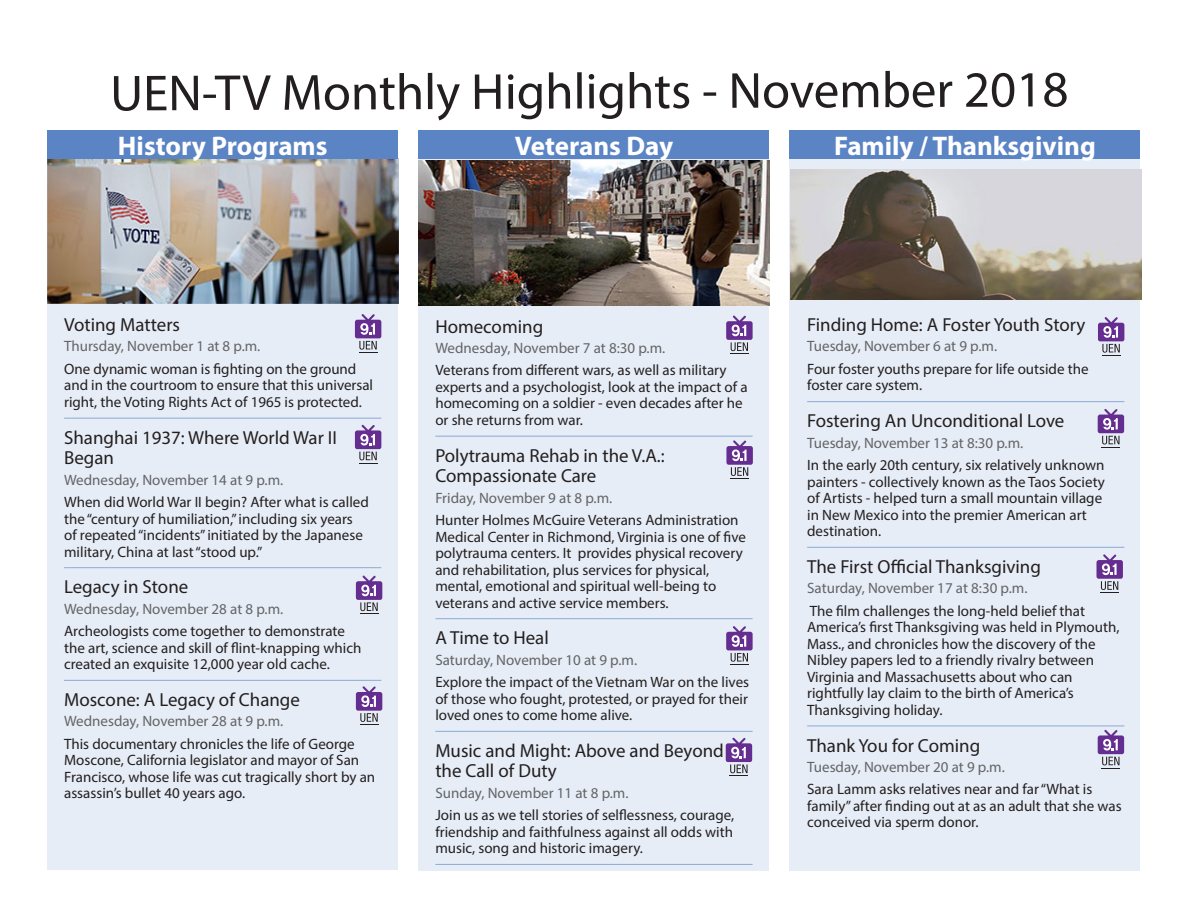
<style>
.page{position:relative;width:1188px;height:918px;background:#fff}
.page>*{position:absolute;margin:0;border:0;box-sizing:border-box;transform-origin:0 0}
.Headline{font:51px "Myriad Pro";letter-spacing:-.005em;color:#231f20}
.Column_Headers{font:700 27px "Myriad Pro";color:#fff}
.Program_Title{font:18.9px/20.4px "Myriad Pro";color:#231f20}
.Body_copy{font:15px/16.5px "Myriad Pro";color:#231f20}
.Date_and_Time{font:15px "Myriad Pro";color:#636466}
.Body_copy___no_rule{font:15px/16.5px "Myriad Pro";color:#231f20}
</style>
<div class="page">
<div style="left:789px;top:156px;width:351px;height:715px;background:#e7edf6"></div>
<div style="left:47px;top:156px;width:351px;height:714px;background:#e7edf6"></div>
<div style="left:418px;top:156px;width:352px;height:715px;background:#e7edf6"></div>
<img style="left:790px;top:170px;width:351px;height:129px">
<img style="left:418px;top:160px;width:352px;height:145px">
<div style="left:47px;top:159px;width:351px;height:145px;background:#5b84c5;opacity:.75"></div>
<hr style="left:64px;top:418px;width:317px;height:1px;background:#8ca9d6">
<hr style="left:64px;top:567px;width:317px;height:1px;background:#8ca9d6">
<hr style="left:64px;top:680px;width:317px;height:1px;background:#8ca9d6">
<hr style="left:807px;top:401px;width:317px;height:1px;background:#8ca9d6">
<hr style="left:807px;top:547px;width:317px;height:1px;background:#8ca9d6">
<hr style="left:807px;top:726px;width:317px;height:1px;background:#8ca9d6">
<svg style="left:355px;top:314px;width:26px;height:39px"></svg>
<svg style="left:1098px;top:317px;width:26px;height:39px"></svg>
<svg style="left:356px;top:575px;width:26px;height:39px"></svg>
<hr style="left:435px;top:436px;width:318px;height:1px;background:#8ca9d6">
<hr style="left:435px;top:618px;width:318px;height:1px;background:#8ca9d6">
<hr style="left:435px;top:731px;width:318px;height:1px;background:#8ca9d6">
<hr style="left:435px;top:864px;width:318px;height:1px;background:#8ca9d6">
<svg style="left:726px;top:315px;width:27px;height:39px"></svg>
<svg style="left:726px;top:440px;width:27px;height:39px"></svg>
<svg style="left:1098px;top:409px;width:26px;height:39px"></svg>
<svg style="left:355px;top:425px;width:26px;height:39px"></svg>
<svg style="left:1098px;top:730px;width:26px;height:39px"></svg>
<svg style="left:1096px;top:554px;width:27px;height:39px"></svg>
<svg style="left:726px;top:626px;width:27px;height:39px"></svg>
<svg style="left:726px;top:738px;width:26px;height:38px"></svg>
<svg style="left:356px;top:686px;width:26px;height:39px"></svg>
<div style="left:47px;top:130px;width:351px;height:29px;background:#5b84c5"></div>
<div style="left:418px;top:130px;width:352px;height:29px;background:#5b84c5"></div>
<div style="left:789px;top:130px;width:351px;height:29px;background:#5b84c5"></div>
<p class="Headline" style="left:110px;top:60px;width:960px">UEN-TV Monthly Highlights - November 2018</p>
<p class="Column_Headers" style="left:118px;top:128px;width:211px">History Programs</p>
<p class="Column_Headers" style="left:515px;top:128px;width:160px">Veterans Day</p>
<p class="Column_Headers" style="left:834px;top:128px;width:263px">Family / Thanksgiving</p>
<p class="Program_Title" style="left:64px;top:314px;width:117px">Voting Matters</p>
<p class="Date_and_Time" style="left:64px;top:337px;width:198px">Thursday, November 1 at 8 p.m.</p>
<p class="Body_copy" style="left:64px;top:360px;width:311px">One dynamic woman is fighting on the ground and in the courtroom to ensure that this universal right, the Voting Rights Act of 1965 is protected.</p>
<p class="Program_Title" style="left:64px;top:427px;width:274px">Shanghai 1937: Where World War II<br>Began</p>
<p class="Date_and_Time" style="left:64px;top:470px;width:221px">Wednesday, November 14 at 9 p.m.</p>
<p class="Body_copy" style="left:64px;top:494px;width:306px">When did World War II begin? After what is called the “century of humiliation,” including six years of repeated “incidents” initiated by the Japanese military, China at last “stood up.”</p>
<p class="Program_Title" style="left:64px;top:577px;width:126px">Legacy in Stone</p>
<p class="Date_and_Time" style="left:64px;top:599px;width:221px">Wednesday, November 28 at 8 p.m.</p>
<p class="Body_copy" style="left:64px;top:623px;width:299px">Archeologists come together to demonstrate the art, science and skill of flint-knapping which created an exquisite 12,000 year old cache.</p>
<p class="Program_Title" style="left:64px;top:689px;width:237px">Moscone: A Legacy of Change</p>
<p class="Date_and_Time" style="left:64px;top:712px;width:221px">Wednesday, November 28 at 9 p.m.</p>
<p class="Body_copy___no_rule" style="left:64px;top:735px;width:313px">This documentary chronicles the life of George Moscone, California legislator and mayor of San Francisco, whose life was cut tragically short by an assassin’s bullet 40 years ago.</p>
<p class="Program_Title" style="left:435px;top:316px;width:109px">Homecoming</p>
<p class="Date_and_Time" style="left:435px;top:339px;width:231px">Wednesday, November 7 at 8:30 p.m.</p>
<p class="Body_copy" style="left:435px;top:362px;width:314px">Veterans from different wars, as well as military experts and a psychologist, look at the impact of a homecoming on a soldier - even decades after he or she returns from war.</p>
<p class="Program_Title" style="left:435px;top:445px;width:231px">Polytrauma Rehab in the V.A.:<br>Compassionate Care</p>
<p class="Date_and_Time" style="left:435px;top:488px;width:178px">Friday, November 9 at 8 p.m.</p>
<p class="Body_copy" style="left:435px;top:512px;width:312px">Hunter Holmes McGuire Veterans Administration Medical Center in Richmond, Virginia is one of five polytrauma centers. It provides physical recovery and rehabilitation, plus services for physical, mental, emotional and spiritual well-being to veterans and active service members.</p>
<p class="Program_Title" style="left:435px;top:628px;width:115px">A Time to Heal</p>
<p class="Date_and_Time" style="left:435px;top:650px;width:203px">Saturday, November 10 at 9 p.m.</p>
<p class="Body_copy" style="left:435px;top:674px;width:315px;text-align:justify">Explore the impact of the Vietnam War on the lives of those who fought, protested, or prayed for their loved ones to come home alive.</p>
<p class="Program_Title" style="left:435px;top:740px;width:290px">Music and Might: Above and Beyond the Call of Duty</p>
<p class="Date_and_Time" style="left:435px;top:783px;width:195px">Sunday, November 11 at 8 p.m.</p>
<p class="Body_copy" style="left:435px;top:807px;width:300px;text-align:justify">Join us as we tell stories of selflessness, courage, friendship and faithfulness against all odds with music, song and historic imagery.</p>
<p class="Program_Title" style="left:807px;top:314px;width:280px">Finding Home: A Foster Youth Story</p>
<p class="Date_and_Time" style="left:807px;top:337px;width:192px">Tuesday, November 6 at 9 p.m.</p>
<p class="Body_copy" style="left:807px;top:360px;width:283px">Four foster youths prepare for life outside the foster care system.</p>
<p class="Program_Title" style="left:807px;top:411px;width:259px">Fostering An Unconditional Love</p>
<p class="Date_and_Time" style="left:807px;top:433px;width:218px">Tuesday, November 13 at 8:30 p.m.</p>
<p class="Body_copy" style="left:807px;top:457px;width:299px">In the early 20th century, six relatively unknown painters - collectively known as the Taos Society of Artists - helped turn a small mountain village in New Mexico into the premier American art destination.</p>
<p class="Program_Title" style="left:807px;top:556px;width:235px">The First Official Thanksgiving</p>
<p class="Date_and_Time" style="left:807px;top:579px;width:222px">Saturday, November 17 at 8:30 p.m.</p>
<p class="Body_copy" style="left:807px;top:602px;width:314px">The film challenges the long-held belief that America’s first Thanksgiving was held in Plymouth, Mass., and chronicles how the discovery of the Nibley papers led to a friendly rivalry between Virginia and Massachusetts about who can rightfully lay claim to the birth of America’s Thanksgiving holiday.</p>
<p class="Program_Title" style="left:807px;top:735px;width:175px">Thank You for Coming</p>
<p class="Date_and_Time" style="left:807px;top:758px;width:199px">Tuesday, November 20 at 9 p.m.</p>
<p class="Body_copy___no_rule" style="left:807px;top:781px;width:316px">Sara Lamm asks relatives near and far “What is family” after finding out at as an adult that she was conceived via sperm donor.</p>
</div>
